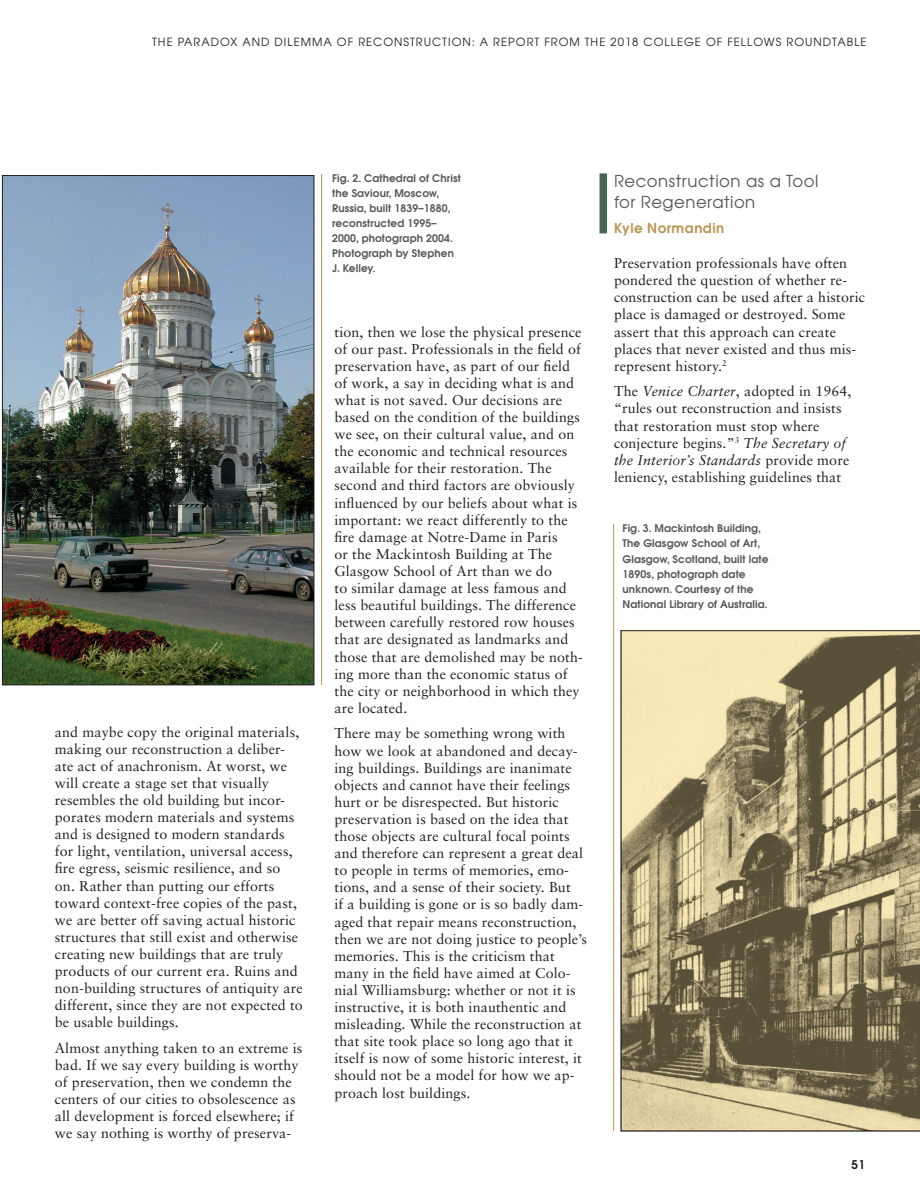
<style>
.page{position:relative;width:920px;height:1190px;background:#fff}
.page>*{position:absolute;margin:0;border:0;box-sizing:border-box;transform-origin:0 0}
.t1{font:16.5px/21px "Avant Garde";letter-spacing:.03em;color:#57585a}
.t2{font:14.25px/17.1px "Sabon";letter-spacing:.01em;color:#231f20}
.t3{font:600 13.5px "Avant Garde";letter-spacing:.035em;color:#b99652}
.t4{font:600 12px "Avant Garde";color:#231f20}
.t5{font:11.25px "Avant Garde";letter-spacing:.09em;color:#231f20}
.t6{font:600 10.5px/15px "Avant Garde";letter-spacing:.01em;color:#57585a}
.s1{font-style:italic}
</style>
<div class="page">
<img style="left:4px;top:177px;width:308px;height:506px">
<div style="left:2px;top:175px;width:312px;height:510px;border:1px solid #231f20"></div>
<div style="left:599px;top:173px;width:8px;height:60px;background:#476650"></div>
<hr style="left:613px;top:524px;width:1px;height:607px;background:#b99652">
<hr style="left:321px;top:174px;width:1px;height:511px;background:#b99652">
<svg style="left:621px;top:630px;width:299px;height:501px;background:#a39773"></svg>
<p class="t5" style="left:152px;top:35px;width:716px">THE PARADOX AND DILEMMA OF RECONSTRUCTION: A REPORT FROM THE 2018 COLLEGE OF FELLOWS ROUNDTABLE</p>
<p class="t2" style="left:55px;top:723px;width:249px">and maybe copy the original materials, making our reconstruction a deliber&shy;ate act of anachronism. At worst, we will create a stage set that visually resembles the old building but incor&shy;porates modern materials and systems and is designed to modern standards for light, ventilation, universal access, fire egress, seismic resilience, and so on. Rather than putting our efforts toward context-free copies of the past, we are better off saving actual historic structures that still exist and otherwise creating new buildings that are truly products of our current era. Ruins and non-building structures of antiquity are different, since they are not expected to be usable buildings.</p>
<p class="t2" style="left:55px;top:1039px;width:249px">Almost anything taken to an extreme is bad. If we say every building is worthy of preservation, then we condemn the centers of our cities to obsolescence as all development is forced elsewhere; if we say nothing is worthy of preserva-</p>
<p class="t6" style="left:332px;top:170px;width:130px">Fig. 2. Cathedral of Christ the Saviour, Moscow,<br>Russia, built 1839–1880, reconstructed 1995–<br>2000, photograph 2004.<br>Photograph by Stephen<br>J. Kelley.</p>
<p class="t2" style="left:334px;top:323px;width:250px">tion, then we lose the physical presence of our past. Professionals in the field of preservation have, as part of our field of work, a say in deciding what is and what is not saved. Our decisions are based on the condition of the buildings we see, on their cultural value, and on the economic and technical resources available for their restoration. The second and third factors are obviously influenced by our beliefs about what is important: we react differently to the fire damage at Notre-Dame in Paris<br>or the Mackintosh Building at The Glasgow School of Art than we do<br>to similar damage at less famous and less beautiful buildings. The difference between carefully restored row houses that are designated as landmarks and those that are demolished may be noth&shy;ing more than the economic status of the city or neighborhood in which they are located.</p>
<p class="t2" style="left:334px;top:725px;width:254px">There may be something wrong with how we look at abandoned and decay&shy;ing buildings. Buildings are inanimate objects and cannot have their feelings hurt or be disrespected. But historic preservation is based on the idea that those objects are cultural focal points and therefore can represent a great deal to people in terms of memories, emo&shy;tions, and a sense of their society. But<br>if a building is gone or is so badly dam&shy;aged that repair means reconstruction, then we are not doing justice to people’s memories. This is the criticism that many in the field have aimed at Colo&shy;nial Williamsburg: whether or not it is instructive, it is both inauthentic and misleading. While the reconstruction at that site took place so long ago that it itself is now of some historic interest, it should not be a model for how we ap&shy;proach lost buildings.</p>
<p class="t1" style="left:614px;top:170px;width:206px">Reconstruction as a Tool for Regeneration</p>
<p class="t3" style="left:614px;top:220px;width:112px">Kyle Normandin</p>
<p class="t2" style="left:614px;top:254px;width:253px">Preservation professionals have often pondered the question of whether re&shy;construction can be used after a historic place is damaged or destroyed. Some assert that this approach can create places that never existed and thus mis&shy;represent history.<sup>2</sup></p>
<p class="t2" style="left:614px;top:383px;width:239px">The <span class="s1">Venice Charter</span>, adopted in 1964, “rules out reconstruction and insists that restoration must stop where conjecture begins.”<sup>3</sup> <span class="s1">The Secretary of the Interior’s Standards</span> provide more leniency, establishing guidelines that</p>
<p class="t6" style="left:622px;top:521px;width:147px">Fig. 3. Mackintosh Building,<br>The Glasgow School of Art,<br>Glasgow, Scotland, built late<br>1890s, photograph date unknown. Courtesy of the<br>National Library of Australia.</p>
<p class="t4" style="left:851px;top:1157px;width:15px">51</p>
</div>
